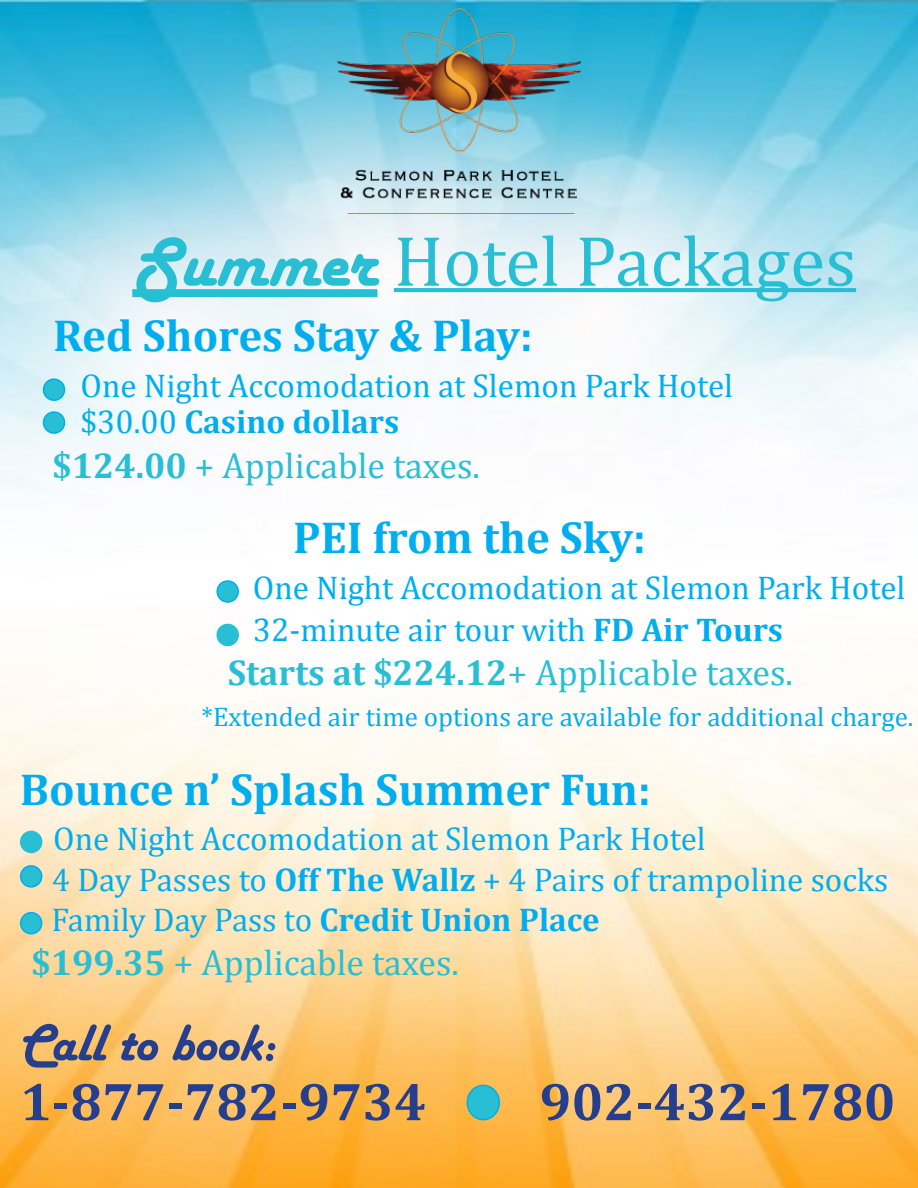
<style>
.page{position:relative;width:918px;height:1188px;background:#fff}
.page>*{position:absolute;margin:0;border:0;box-sizing:border-box;transform-origin:0 0}
.t1{font:72px "Cambria";color:#28bfd5}
.t2{font:700 54px "Cambria";color:#253f8e}
.t3{font:54px "Harlow Solid";color:#253f8e}
.t4{font:700 45px "Cambria";color:#00aeef}
.t5{font:36px "Cambria";color:#28bfd5}
.t6{font:33px "Cambria";color:#00aeef}
.t7{font:700 33px "Cambria";color:#00aeef}
.t8{font:27px "Cambria";color:#00aeef}
.s1{font-family:"Harlow Solid"}
.s2{font-weight:400}
.s3{font-weight:700}
</style>
<div class="page">
<img style="left:0;top:0;width:918px;height:1188px">
<img style="left:338px;top:8px;width:242px;height:205px">
<div style="left:44px;top:379px;width:20px;height:21px;background:#28bfd5;border-radius:50%"></div>
<div style="left:43px;top:378px;width:22px;height:23px;border:2px solid #00aeef;border-radius:50%"></div>
<div style="left:132px;top:289px;width:245px;height:8px;background:#28bfd5"></div>
<hr style="left:394px;top:288px;width:462px;height:4px;background:#28bfd5">
<div style="left:44px;top:412px;width:20px;height:21px;background:#28bfd5;border-radius:50%"></div>
<div style="left:43px;top:411px;width:22px;height:23px;border:2px solid #00aeef;border-radius:50%"></div>
<div style="left:217px;top:581px;width:21px;height:21px;background:#28bfd5;border-radius:50%"></div>
<div style="left:216px;top:580px;width:23px;height:23px;border:2px solid #00aeef;border-radius:50%"></div>
<div style="left:217px;top:624px;width:21px;height:21px;background:#28bfd5;border-radius:50%"></div>
<div style="left:216px;top:624px;width:23px;height:22px;border:2px solid #28bfd5;border-radius:50%"></div>
<div style="left:21px;top:831px;width:21px;height:21px;background:#28bfd5;border-radius:50%"></div>
<div style="left:20px;top:831px;width:22px;height:22px;border:2px solid #28bfd5;border-radius:50%"></div>
<div style="left:21px;top:866px;width:21px;height:21px;background:#28bfd5;border-radius:50%"></div>
<div style="left:20px;top:865px;width:22px;height:23px;border:2px solid #00aeef;border-radius:50%"></div>
<div style="left:21px;top:913px;width:21px;height:21px;background:#28bfd5;border-radius:50%"></div>
<div style="left:20px;top:912px;width:22px;height:22px;border:2px solid #00aeef;border-radius:50%"></div>
<div style="left:467px;top:1085px;width:32px;height:35px;background:#28bfd5;border-radius:50%"></div>
<div style="left:467px;top:1085px;width:33px;height:35px;border:2px solid #00aeef;border-radius:50%"></div>
<p class="t1" style="left:132px;top:219px;width:725px"><span class="s1">Summer</span> Hotel Packages</p>
<p class="t4" style="left:53px;top:304px;width:481px">Red Shores Stay &amp; Play:</p>
<p class="t6" style="left:81px;top:367px;width:654px">One Night Accomodation at Slemon Park Hotel</p>
<p class="t7" style="left:81px;top:399px;width:320px"><span class="s2">$30.00</span> Casino dollars</p>
<p class="t5" style="left:52px;top:445px;width:429px"><span class="s3">$124.00</span> + Applicable taxes.</p>
<p class="t4" style="left:293px;top:506px;width:354px">PEI from the Sky:</p>
<p class="t6" style="left:253px;top:569px;width:654px">One Night Accomodation at Slemon Park Hotel</p>
<p class="t6" style="left:253px;top:611px;width:532px">32-minute air tour with <span class="s3">FD Air Tours</span></p>
<p class="t5" style="left:228px;top:652px;width:567px"><span class="s3">Starts at $224.12</span>+ Applicable taxes.</p>
<p class="t8" style="left:202px;top:701px;width:713px">*Extended air time options are available for additional charge.</p>
<p class="t4" style="left:20px;top:758px;width:632px">Bounce n’ Splash Summer Fun:</p>
<p class="t6" style="left:53px;top:819px;width:654px">One Night Accomodation at Slemon Park Hotel</p>
<p class="t6" style="left:52px;top:860px;width:838px">4 Day Passes to <span class="s3">Off The Wallz</span> + 4 Pairs of trampoline socks</p>
<p class="t7" style="left:51px;top:896px;width:550px"><span class="s2">Family Day Pass to</span> Credit Union Place</p>
<p class="t5" style="left:31px;top:942px;width:429px"><span class="s3">$199.35</span> + Applicable taxes.</p>
<p class="t3" style="left:20px;top:1013px;width:257px">Call to book:</p>
<p class="t2" style="left:20px;top:1064px;width:408px">1-877-782-9734</p>
<p class="t2" style="left:539px;top:1064px;width:358px">902-432-1780</p>
</div>
